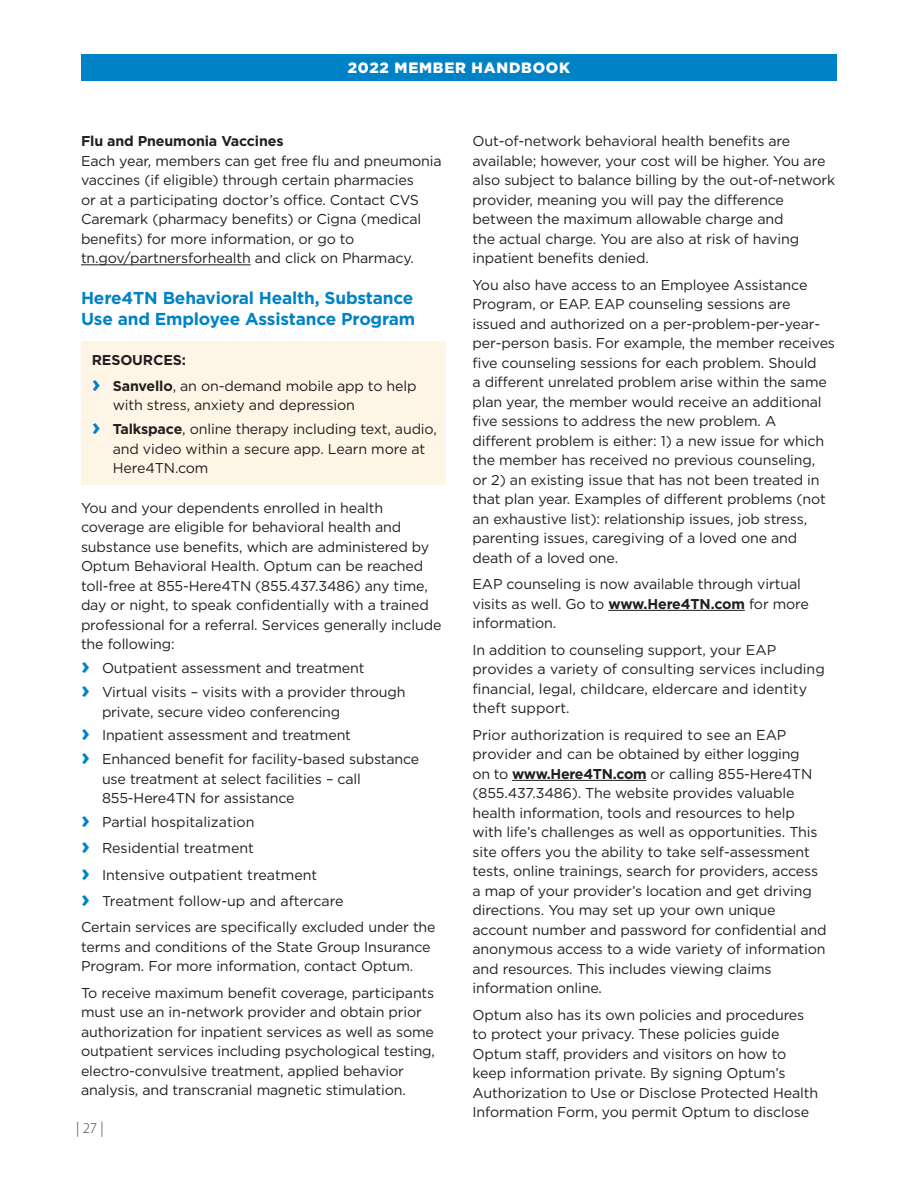
<style>
.page{position:relative;width:918px;height:1188px;background:#fff}
.page>*{position:absolute;margin:0;border:0;box-sizing:border-box;transform-origin:0 0}
.Subhead_body_bold_11{font:700 17.25px/21px "Gotham";letter-spacing:-.01em;color:#0082c7}
.t1{font:900 15px "Gotham";letter-spacing:.05em;color:#fff}
.t2{font:300 15px "Myriad Pro";color:#414142}
.Body_copy__book_9_5{font:14.25px/19.5px "Gotham";letter-spacing:-.01em;color:#231f20}
.Bullet_copy_book_9_5{font:14.25px/19.5px "Gotham";letter-spacing:-.01em;color:#231f20}
.Body_copy__book_9_5-2{font:700 14.25px "Gotham";letter-spacing:-.01em;color:#231f20}
.s1{font-weight:700;font-size:24px;color:#0082c7}
.s2{font-weight:700}
</style>
<div class="page">
<div style="left:81px;top:54px;width:756px;height:27px;background:#0082c7"></div>
<div style="left:81px;top:341px;width:365px;height:144px;background:#fff5e7"></div>
<hr style="left:81px;top:264px;width:170px;height:1px;background:#231f20">
<hr style="left:608px;top:610px;width:137px;height:1px;background:#231f20">
<hr style="left:512px;top:780px;width:134px;height:1px;background:#231f20">
<p class="t1" style="left:348px;top:58px;width:224px">2022 MEMBER HANDBOOK</p>
<p class="Body_copy__book_9_5-2" style="left:81px;top:132px;width:204px">Flu and Pneumonia Vaccines</p>
<p class="Body_copy__book_9_5" style="left:81px;top:151px;width:362px">Each year, members can get free flu and pneumonia vaccines (if eligible) through certain pharmacies<br>or at a participating doctor’s office. Contact CVS Caremark (pharmacy benefits) or Cigna (medical benefits) for more information, or go to tn.gov/partnersforhealth and click on Pharmacy.</p>
<p class="Subhead_body_bold_11" style="left:81px;top:287px;width:336px">Here4TN Behavioral Health, Substance<br>Use and Employee Assistance Program</p>
<p class="Body_copy__book_9_5-2" style="left:92px;top:350px;width:96px">RESOURCES:</p>
<p class="Bullet_copy_book_9_5" style="left:113px;top:376px;width:305px;text-indent:-21px"><span class="s1">›</span> <span class="s2">Sanvello</span>, an on-demand mobile app to help with stress, anxiety and depression</p>
<p class="Bullet_copy_book_9_5" style="left:113px;top:419px;width:326px;text-indent:-21px"><span class="s1">›</span> <span class="s2">Talkspace</span>, online therapy including text, audio, and video within a secure app. Learn more at<br>Here4TN.com</p>
<p class="Body_copy__book_9_5" style="left:81px;top:498px;width:362px">You and your dependents enrolled in health coverage are eligible for behavioral health and substance use benefits, which are administered by Optum Behavioral Health. Optum can be reached toll-free at 855-Here4TN (855.437.3486) any time, day or night, to speak confidentially with a trained professional for a referral. Services generally include the following:</p>
<p class="Bullet_copy_book_9_5" style="left:81px;top:658px;width:285px"><span class="s1">›</span> Outpatient assessment and treatment</p>
<p class="Bullet_copy_book_9_5" style="left:102px;top:682px;width:305px;text-indent:-21px"><span class="s1">›</span> Virtual visits – visits with a provider through private, secure video conferencing</p>
<p class="Bullet_copy_book_9_5" style="left:81px;top:725px;width:272px"><span class="s1">›</span> Inpatient assessment and treatment</p>
<p class="Bullet_copy_book_9_5" style="left:102px;top:749px;width:319px;text-indent:-21px"><span class="s1">›</span> Enhanced benefit for facility-based substance use treatment at select facilities – call<br>855-Here4TN for assistance</p>
<p class="Bullet_copy_book_9_5" style="left:81px;top:812px;width:175px"><span class="s1">›</span> Partial hospitalization</p>
<p class="Bullet_copy_book_9_5" style="left:81px;top:838px;width:175px"><span class="s1">›</span> Residential treatment</p>
<p class="Bullet_copy_book_9_5" style="left:81px;top:864px;width:238px"><span class="s1">›</span> Intensive outpatient treatment</p>
<p class="Bullet_copy_book_9_5" style="left:81px;top:891px;width:264px"><span class="s1">›</span> Treatment follow-up and aftercare</p>
<p class="Body_copy__book_9_5" style="left:81px;top:917px;width:356px">Certain services are specifically excluded under the terms and conditions of the State Group Insurance<br>Program. For more information, contact Optum.</p>
<p class="Body_copy__book_9_5" style="left:81px;top:982px;width:356px">To receive maximum benefit coverage, participants must use an in-network provider and obtain prior authorization for inpatient services as well as some outpatient services including psychological testing, electro-convulsive treatment, applied behavior analysis, and transcranial magnetic stimulation.</p>
<p class="t2" style="left:76px;top:1120px;width:29px">| 27 |</p>
<p class="Body_copy__book_9_5" style="left:472px;top:131px;width:364px">Out-of-network behavioral health benefits are available; however, your cost will be higher. You are also subject to balance billing by the out‑of‑network provider, meaning you will pay the difference between the maximum allowable charge and<br>the actual charge. You are also at risk of having inpatient benefits denied.</p>
<p class="Body_copy__book_9_5" style="left:472px;top:275px;width:364px">You also have access to an Employee Assistance Program, or EAP. EAP counseling sessions are issued and authorized on a per-problem-per-year&shy;per-person basis. For example, the member receives five counseling sessions for each problem. Should<br>a different unrelated problem arise within the same plan year, the member would receive an additional five sessions to address the new problem. A different problem is either: 1) a new issue for which the member has received no previous counseling,<br>or 2) an existing issue that has not been treated in that plan year. Examples of different problems (not an exhaustive list): relationship issues, job stress, parenting issues, caregiving of a loved one and death of a loved one.</p>
<p class="Body_copy__book_9_5" style="left:472px;top:574px;width:338px">EAP counseling is now available through virtual visits as well. Go to <span class="s2">www.Here4TN.com</span> for more information.</p>
<p class="Body_copy__book_9_5" style="left:472px;top:640px;width:354px">In addition to counseling support, your EAP provides a variety of consulting services including financial, legal, childcare, eldercare and identity theft support.</p>
<p class="Body_copy__book_9_5" style="left:472px;top:725px;width:356px">Prior authorization is required to see an EAP provider and can be obtained by either logging<br>on to <span class="s2">www.Here4TN.com</span> or calling 855-Here4TN (855.437.3486). The website provides valuable health information, tools and resources to help with life’s challenges as well as opportunities. This site offers you the ability to take self-assessment tests, online trainings, search for providers, access a map of your provider’s location and get driving directions. You may set up your own unique account number and password for confidential and anonymous access to a wide variety of information and resources. This includes viewing claims information online.</p>
<p class="Body_copy__book_9_5" style="left:472px;top:1005px;width:347px">Optum also has its own policies and procedures to protect your privacy. These policies guide Optum staff, providers and visitors on how to keep information private. By signing Optum’s Authorization to Use or Disclose Protected Health Information Form, you permit Optum to disclose</p>
</div>
